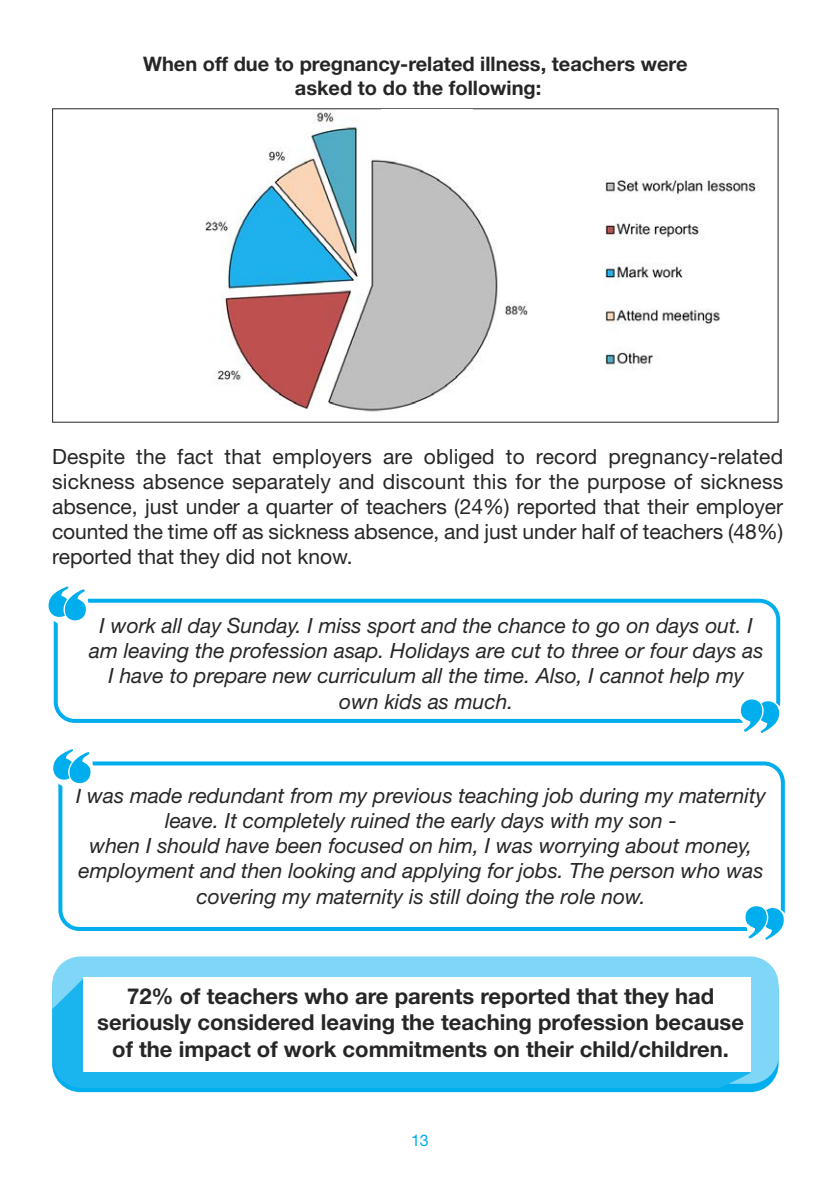
<style>
.page{position:relative;width:840px;height:1191px;background:#fff}
.page>*{position:absolute;margin:0;border:0;box-sizing:border-box;transform-origin:0 0}
.t1{font:700 22px/26.4px "Helvetica Neue";color:#272526;text-align:center}
.t2{font:italic 21px/25.2px "Helvetica Neue";color:#272526;text-align:center}
.t3{font:21px/25.2px "Helvetica Neue";letter-spacing:-.005em;color:#272526;text-align:justify}
.t4{font:700 20px "Helvetica Neue";color:#272526}
.t5{font:16px "Helvetica Neue";color:#00aded}
</style>
<div class="page">
<svg style="left:54px;top:599px;width:725px;height:124px"></svg>
<svg style="left:48px;top:586px;width:46px;height:43px"></svg>
<svg style="left:735px;top:695px;width:46px;height:38px"></svg>
<svg style="left:58px;top:761px;width:726px;height:170px"></svg>
<svg style="left:53px;top:749px;width:46px;height:43px"></svg>
<svg style="left:740px;top:901px;width:45px;height:39px"></svg>
<img style="left:205px;top:110px;width:551px;height:302px">
<div style="left:52px;top:962px;width:726px;height:130px;background:#00aded;border-radius:28px"></div>
<div style="left:52px;top:956px;width:726px;height:127px;background:#80d6f6;border-radius:28px"></div>
<svg style="left:52px;top:977px;width:698px;height:111px;background:#29baef"></svg>
<div style="left:83px;top:977px;width:667px;height:94px;background:#fff"></div>
<div style="left:380px;top:109px;width:92px;height:32px;background:#fff"></div>
<p class="t4" style="left:143px;top:57px;width:545px">When off due to pregnancy-related illness, teachers were</p>
<p class="t4" style="left:295px;top:81px;width:248px">asked to do the following:</p>
<p class="t3" style="left:52px;top:445px;width:732px">Despite the fact that employers are obliged to record pregnancy-related sickness absence separately and discount this for the purpose of sickness absence, just under a quarter of teachers (24%) reported that their employer counted the time off as sickness absence, and just under half of teachers (48%) reported that they did not know.</p>
<p class="t2" style="left:89px;top:615px;width:675px">I work all day Sunday. I miss sport and the chance to go on days out. I am leaving the profession asap. Holidays are cut to three or four days as I have to prepare new curriculum all the time. Also, I cannot help my own kids as much.</p>
<p class="t2" style="left:76px;top:784px;width:691px">I was made redundant from my previous teaching job during my maternity leave. It completely ruined the early days with my son -</p>
<p class="t2" style="left:78px;top:835px;width:686px">when I should have been focused on him, I was worrying about money, employment and then looking and applying for jobs. The person who was covering my maternity is still doing the role now.</p>
<p class="t1" style="left:97px;top:984px;width:648px">72% of teachers who are parents reported that they had seriously considered leaving the teaching profession because of the impact of work commitments on their child/children.</p>
<p class="t5" style="left:411px;top:1134px;width:19px">13</p>
</div>
